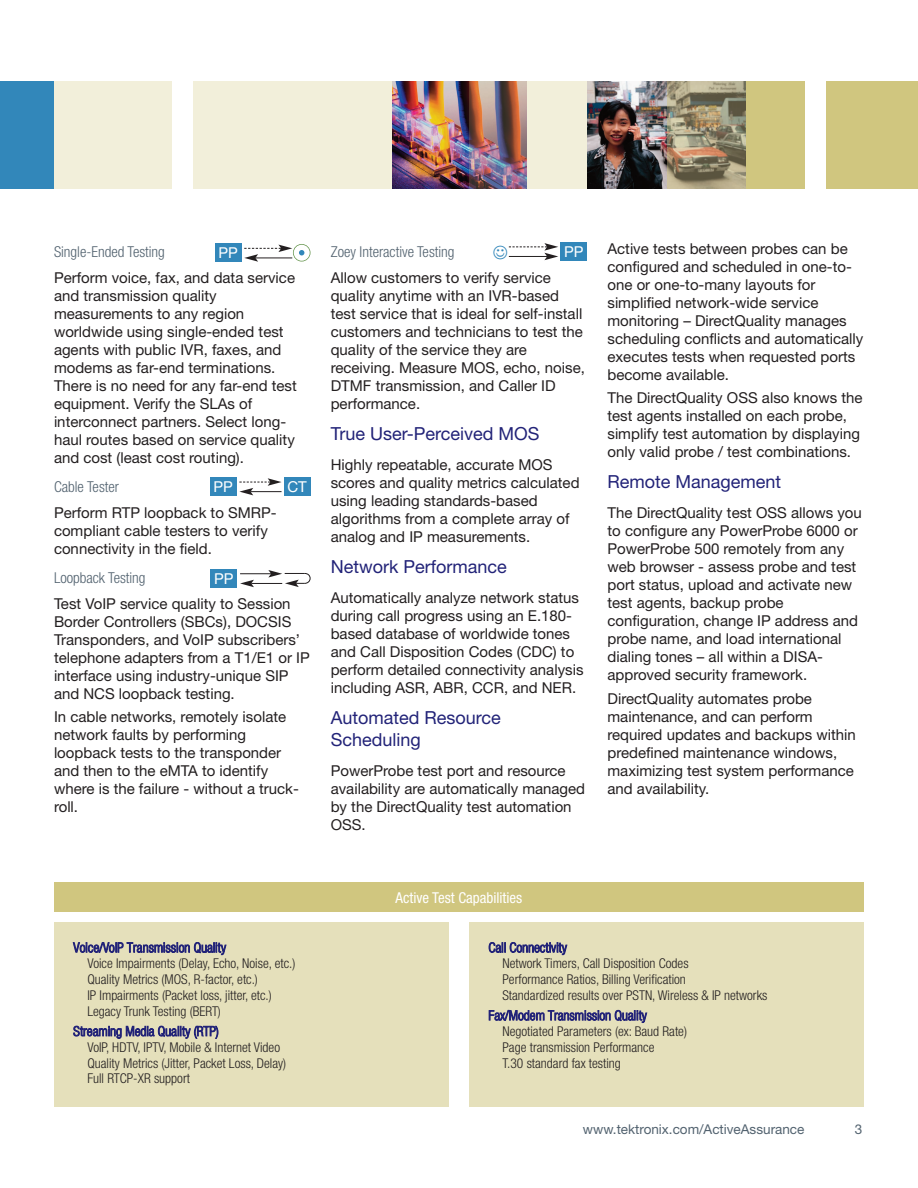
<style>
.page{position:relative;width:918px;height:1188px;background:#fff}
.page>*{position:absolute;margin:0;border:0;box-sizing:border-box;transform-origin:0 0}
.t1{font:18px/21.6px "Helvetica Neue LT";color:#222378}
.t2{font:15px/18px "Helvetica Neue LT";color:#231f20}
.t3{font:300 condensed 15px "Helvetica Neue LT";color:#52626f}
.t4{font:condensed 15px "Helvetica Neue LT";color:#fff}
.t5{font:15px "Helvetica Neue LT";color:#fff}
.t6{font:300 condensed 13.5px/15.8px "Helvetica Neue LT";color:#231f20}
.t7{font:300 condensed 13.5px "Helvetica Neue LT";color:#222378}
.t8{font:13.5px "Helvetica Neue LT";color:#52626f}
</style>
<div class="page">
<hr style="left:240px;top:573px;width:31px;height:1px;background:#231f20">
<svg style="left:268px;top:570px;width:43px;height:17px"></svg>
<hr style="left:251px;top:583px;width:31px;height:1px;background:#231f20">
<svg style="left:240px;top:580px;width:14px;height:7px"></svg>
<div style="left:211px;top:569px;width:26px;height:19px;background:#3287ba"></div>
<div style="left:54px;top:922px;width:395px;height:185px;background:#e5e0bb"></div>
<div style="left:54px;top:883px;width:810px;height:29px;background:#d0c67f"></div>
<img style="left:392px;top:82px;width:77px;height:107px">
<img style="left:587px;top:82px;width:80px;height:107px">
<div style="left:54px;top:82px;width:338px;height:107px;background:#f2efda"></div>
<div style="left:746px;top:82px;width:172px;height:107px;background:#d0c67f"></div>
<div style="left:172px;top:69px;width:20px;height:133px;background:#fff"></div>
<div style="left:806px;top:71px;width:20px;height:131px;background:#fff"></div>
<img style="left:667px;top:82px;width:79px;height:107px">
<div style="left:0;top:82px;width:54px;height:107px;background:#3287ba"></div>
<div style="left:526px;top:82px;width:61px;height:107px;background:#f2efda"></div>
<img style="left:469px;top:82px;width:57px;height:107px">
<div style="left:293px;top:244px;width:17px;height:18px;border:2px solid #67964f;border-radius:50%"></div>
<svg style="left:299px;top:250px;width:5px;height:5px"></svg>
<div style="left:560px;top:242px;width:27px;height:19px;background:#3287ba"></div>
<div style="left:284px;top:477px;width:26px;height:19px;background:#3287ba"></div>
<svg style="left:239px;top:478px;width:43px;height:17px"></svg>
<div style="left:210px;top:477px;width:27px;height:19px;background:#3287ba"></div>
<svg style="left:244px;top:245px;width:48px;height:17px"></svg>
<div style="left:215px;top:244px;width:27px;height:18px;background:#3287ba"></div>
<div style="left:469px;top:922px;width:395px;height:185px;background:#e5e0bb"></div>
<svg style="left:508px;top:243px;width:50px;height:17px"></svg>
<p class="t3" style="left:54px;top:243px;width:112px">Single-Ended Testing</p>
<p class="t2" style="left:54px;top:268px;width:244px">Perform voice, fax, and data service and transmission quality measurements to any region worldwide using single-ended test agents with public IVR, faxes, and modems as far-end terminations.<br>There is no need for any far-end test equipment. Verify the SLAs of interconnect partners. Select long&shy;haul routes based on service quality and cost (least cost routing).</p>
<p class="t3" style="left:54px;top:478px;width:67px">Cable Tester</p>
<p class="t2" style="left:54px;top:503px;width:224px">Perform RTP loopback to SMRP&shy;compliant cable testers to verify connectivity in the field.</p>
<p class="t3" style="left:54px;top:569px;width:93px">Loopback Testing</p>
<p class="t2" style="left:54px;top:594px;width:257px">Test VoIP service quality to Session Border Controllers (SBCs), DOCSIS Transponders, and VoIP subscribers’ telephone adapters from a T1/E1 or IP interface using industry-unique SIP and NCS loopback testing.</p>
<p class="t2" style="left:54px;top:708px;width:246px">In cable networks, remotely isolate network faults by performing loopback tests to the transponder and then to the eMTA to identify where is the failure - without a truck&shy;roll.</p>
<p class="t5" style="left:218px;top:244px;width:21px">PP</p>
<p class="t5" style="left:214px;top:478px;width:21px">PP</p>
<p class="t5" style="left:287px;top:478px;width:21px">CT</p>
<p class="t5" style="left:214px;top:570px;width:21px">PP</p>
<p class="t5" style="left:564px;top:243px;width:21px">PP</p>
<p class="t3" style="left:331px;top:243px;width:125px">Zoey Interactive Testing</p>
<p class="t2" style="left:331px;top:268px;width:256px">Allow customers to verify service quality anytime with an IVR-based test service that is ideal for self-install customers and technicians to test the quality of the service they are receiving. Measure MOS, echo, noise, DTMF transmission, and Caller ID performance.</p>
<p class="t1" style="left:331px;top:422px;width:210px">True User-Perceived MOS</p>
<p class="t2" style="left:331px;top:455px;width:250px">Highly repeatable, accurate MOS scores and quality metrics calculated using leading standards-based algorithms from a complete array of analog and IP measurements.</p>
<p class="t1" style="left:331px;top:555px;width:177px">Network Performance</p>
<p class="t2" style="left:331px;top:589px;width:254px">Automatically analyze network status during call progress using an E.180- based database of worldwide tones and Call Disposition Codes (CDC) to perform detailed connectivity analysis including ASR, ABR, CCR, and NER.</p>
<p class="t1" style="left:331px;top:707px;width:172px">Automated Resource<br>Scheduling</p>
<p class="t2" style="left:331px;top:761px;width:256px">PowerProbe test port and resource availability are automatically managed by the DirectQuality test automation<br>OSS.</p>
<p class="t2" style="left:608px;top:239px;width:257px">Active tests between probes can be configured and scheduled in one-to&shy;one or one-to-many layouts for simplified network-wide service monitoring – DirectQuality manages scheduling conflicts and automatically executes tests when requested ports become available.</p>
<p class="t2" style="left:608px;top:389px;width:256px">The DirectQuality OSS also knows the test agents installed on each probe, simplify test automation by displaying only valid probe / test combinations.</p>
<p class="t1" style="left:608px;top:471px;width:175px">Remote Management</p>
<p class="t2" style="left:608px;top:504px;width:256px">The DirectQuality test OSS allows you to configure any PowerProbe 6000 or PowerProbe 500 remotely from any web browser - assess probe and test port status, upload and activate new test agents, backup probe configuration, change IP address and probe name, and load international dialing tones – all within a DISA&shy;approved security framework.</p>
<p class="t2" style="left:608px;top:689px;width:250px">DirectQuality automates probe maintenance, and can perform required updates and backups within predefined maintenance windows, maximizing test system performance and availability.</p>
<p class="t7" style="left:73px;top:940px;width:154px">Voice/VoIP Transmission Quality</p>
<p class="t6" style="left:87px;top:956px;width:210px">Voice Impairments (Delay, Echo, Noise, etc.)<br>Quality Metrics (MOS, R-factor, etc.)<br>IP Impairments (Packet loss, jitter, etc.)<br>Legacy Trunk Testing (BERT)</p>
<p class="t7" style="left:73px;top:1023px;width:147px">Streaming Media Quality (RTP)</p>
<p class="t6" style="left:87px;top:1039px;width:200px">VoIP, HDTV, IPTV, Mobile &amp; Internet Video<br>Quality Metrics (Jitter, Packet Loss, Delay)<br>Full RTCP-XR support</p>
<p class="t4" style="left:396px;top:889px;width:128px">Active Test Capabilities</p>
<p class="t7" style="left:488px;top:940px;width:80px">Call Connectivity</p>
<p class="t6" style="left:503px;top:956px;width:266px">Network Timers, Call Disposition Codes<br>Performance Ratios, Billing Verification<br>Standardized results over PSTN, Wireless &amp; IP networks</p>
<p class="t7" style="left:488px;top:1008px;width:160px">Fax/Modem Transmission Quality</p>
<p class="t6" style="left:502px;top:1023px;width:186px">Negotiated Parameters (ex: Baud Rate)<br>Page transmission Performance<br>T.30 standard fax testing</p>
<p class="t8" style="left:583px;top:1121px;width:223px">www.tektronix.com/ActiveAssurance</p>
<p class="t8" style="left:855px;top:1121px;width:9px">3</p>
</div>
